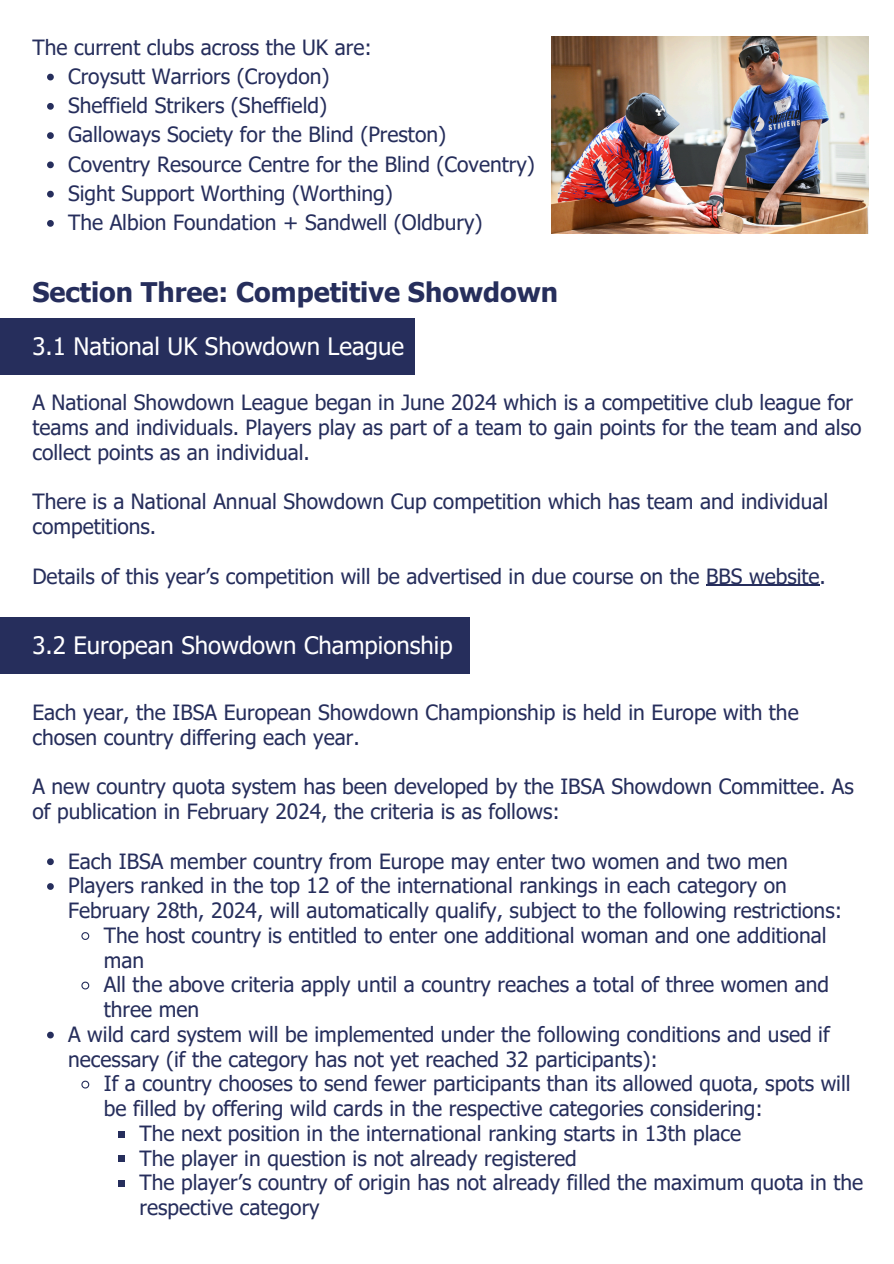
<style>
.page{position:relative;width:894px;height:1264px;background:#fff}
.page>*{position:absolute;margin:0;border:0;box-sizing:border-box;transform-origin:0 0}
.t1{font:700 27px "Tahoma";color:#262e5c}
.t2{font:24px "Tahoma";color:#fff}
.t3{font:21px/24.8px "Tahoma";color:#262e5c}
</style>
<div class="page">
<img style="left:551px;top:36px;width:317px;height:197px">
<svg style="left:47px;top:74px;width:7px;height:6px"></svg>
<svg style="left:47px;top:103px;width:7px;height:7px"></svg>
<svg style="left:47px;top:132px;width:7px;height:7px"></svg>
<svg style="left:47px;top:161px;width:7px;height:7px"></svg>
<svg style="left:47px;top:191px;width:7px;height:6px"></svg>
<svg style="left:47px;top:220px;width:7px;height:7px"></svg>
<div style="left:0;top:318px;width:414px;height:56px;background:#262e5c"></div>
<hr style="left:705px;top:585px;width:114px;height:1px;background:#262e5c">
<div style="left:0;top:617px;width:469px;height:56px;background:#262e5c"></div>
<svg style="left:47px;top:858px;width:7px;height:7px"></svg>
<svg style="left:47px;top:883px;width:7px;height:6px"></svg>
<svg style="left:81px;top:932px;width:9px;height:8px"></svg>
<svg style="left:81px;top:981px;width:9px;height:9px"></svg>
<svg style="left:47px;top:1031px;width:7px;height:7px"></svg>
<svg style="left:81px;top:1080px;width:9px;height:9px"></svg>
<div style="left:118px;top:1130px;width:7px;height:7px;background:#262e5c"></div>
<div style="left:118px;top:1155px;width:7px;height:7px;background:#262e5c"></div>
<div style="left:118px;top:1180px;width:7px;height:6px;background:#262e5c"></div>
<p class="t3" style="left:32px;top:34px;width:341px">The current clubs across the UK are:</p>
<p class="t3" style="left:68px;top:63px;width:263px">Croysutt Warriors (Croydon)</p>
<p class="t3" style="left:68px;top:92px;width:260px">Sheffield Strikers (Sheffield)</p>
<p class="t3" style="left:68px;top:122px;width:379px">Galloways Society for the Blind (Preston)</p>
<p class="t3" style="left:68px;top:151px;width:468px">Coventry Resource Centre for the Blind (Coventry)</p>
<p class="t3" style="left:68px;top:180px;width:326px">Sight Support Worthing (Worthing)</p>
<p class="t3" style="left:68px;top:209px;width:416px">The Albion Foundation + Sandwell (Oldbury)</p>
<h1 class="t1" style="left:32px;top:275px;width:527px">Section Three: Competitive Showdown</h1>
<h2 class="t2" style="left:32px;top:331px;width:373px">3.1 National UK Showdown League</h2>
<p class="t3" style="left:32px;top:389px;width:830px">A National Showdown League began in June 2024 which is a competitive club league for teams and individuals. Players play as part of a team to gain points for the team and also collect points as an individual.</p>
<p class="t3" style="left:32px;top:488px;width:797px">There is a National Annual Showdown Cup competition which has team and individual competitions.</p>
<p class="t3" style="left:32px;top:563px;width:794px">Details of this year’s competition will be advertised in due course on the BBS website.</p>
<h2 class="t2" style="left:32px;top:630px;width:421px">3.2 European Showdown Championship</h2>
<p class="t3" style="left:32px;top:699px;width:767px">Each year, the IBSA European Showdown Championship is held in Europe with the chosen country differing each year.</p>
<p class="t3" style="left:32px;top:773px;width:822px">A new country quota system has been developed by the IBSA Showdown Committee. As of publication in February 2024, the criteria is as follows:</p>
<p class="t3" style="left:68px;top:847px;width:721px">Each IBSA member country from Europe may enter two women and two men</p>
<p class="t3" style="left:68px;top:872px;width:775px">Players ranked in the top 12 of the international rankings in each category on<br>February 28th, 2024, will automatically qualify, subject to the following restrictions:</p>
<p class="t3" style="left:104px;top:922px;width:724px">The host country is entitled to enter one additional woman and one additional man</p>
<p class="t3" style="left:104px;top:971px;width:726px">All the above criteria apply until a country reaches a total of three women and three men</p>
<p class="t3" style="left:68px;top:1021px;width:763px">A wild card system will be implemented under the following conditions and used if necessary (if the category has not yet reached 32 participants):</p>
<p class="t3" style="left:104px;top:1070px;width:748px">If a country chooses to send fewer participants than its allowed quota, spots will be filled by offering wild cards in the respective categories considering:</p>
<p class="t3" style="left:139px;top:1120px;width:603px">The next position in the international ranking starts in 13th place</p>
<p class="t3" style="left:139px;top:1144px;width:438px">The player in question is not already registered</p>
<p class="t3" style="left:139px;top:1169px;width:724px">The player’s country of origin has not already filled the maximum quota in the respective category</p>
</div>
